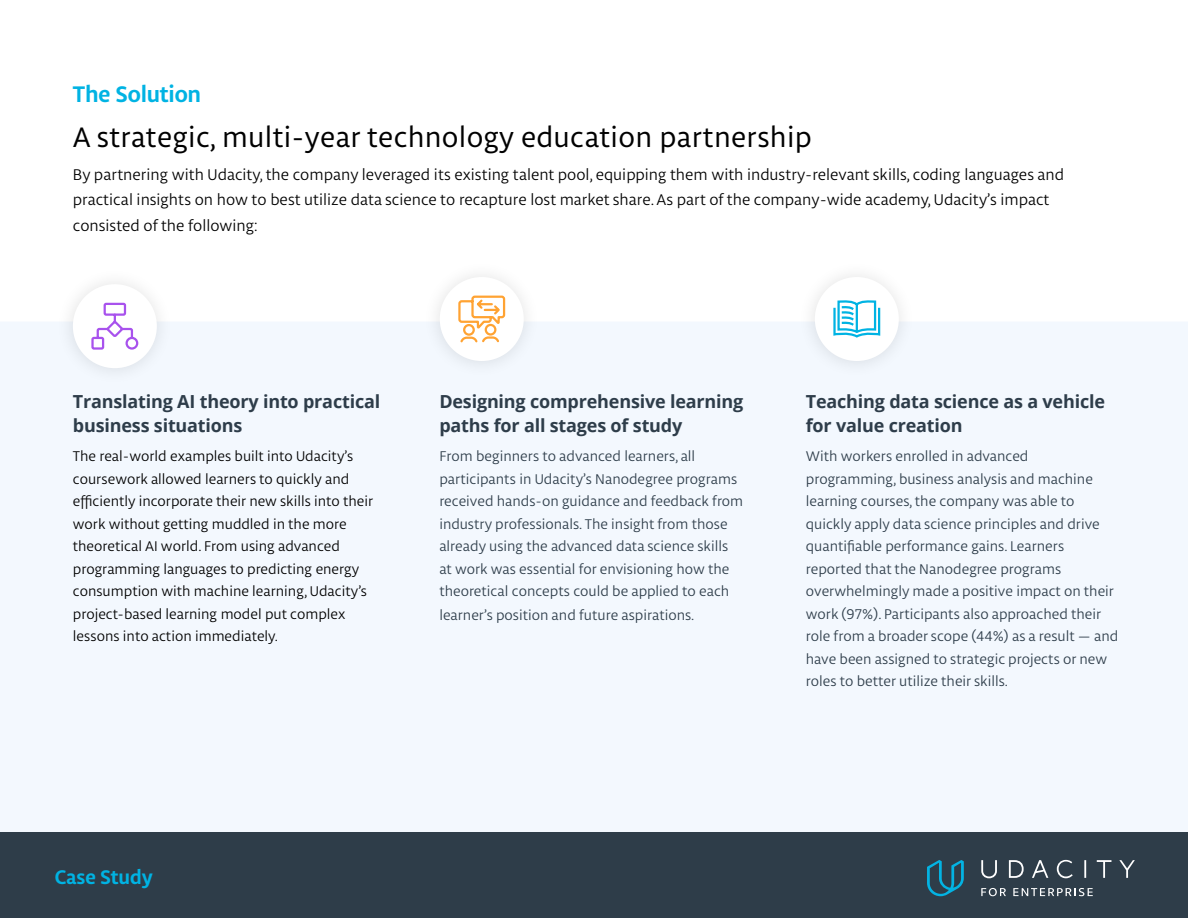
<style>
.page{position:relative;width:1188px;height:918px;background:#fff}
.page>*{position:absolute;margin:0;border:0;box-sizing:border-box;transform-origin:0 0}
.t1{font:30px "Libertad";letter-spacing:.01em;color:#000}
.t2{font:700 24px "Libertad";letter-spacing:-.01em;color:#00b3e3}
.t3{font:700 21px "Libertad";color:#00b3e3}
.t4{font:700 18px/24px "Open Sans";letter-spacing:-.01em;color:#2e3d4a}
.t5{font:16.5px/25.5px "Libertad";color:#000}
.t6{font:15px/22.5px "Libertad";color:#2e3d4a}
.t7{font:15px/22.5px "Libertad";color:#000}
</style>
<div class="page">
<div style="left:0;top:322px;width:1188px;height:511px;background:#f3f8fe"></div>
<div style="left:55px;top:267px;width:119px;height:118px;background:#f3f8fe"></div>
<div style="left:73px;top:284px;width:84px;height:84px;background:#fff;border-radius:50%"></div>
<svg style="left:91px;top:302px;width:48px;height:48px"></svg>
<div style="left:422px;top:260px;width:119px;height:118px;background:#f3f8fe"></div>
<div style="left:440px;top:277px;width:84px;height:84px;background:#fff;border-radius:50%"></div>
<svg style="left:458px;top:295px;width:48px;height:48px"></svg>
<div style="left:797px;top:260px;width:119px;height:118px;background:#f3f8fe"></div>
<div style="left:815px;top:277px;width:84px;height:84px;background:#fff;border-radius:50%"></div>
<svg style="left:833px;top:300px;width:48px;height:38px"></svg>
<div style="left:0;top:833px;width:1188px;height:85px;background:#2e3d49"></div>
<svg style="left:927px;top:860px;width:37px;height:36px"></svg>
<svg style="left:981px;top:860px;width:154px;height:18px"></svg>
<svg style="left:981px;top:888px;width:25px;height:8px"></svg>
<svg style="left:1013px;top:888px;width:80px;height:8px"></svg>
<h2 class="t2" style="left:73px;top:77px;width:130px">The Solution</h2>
<h1 class="t1" style="left:73px;top:119px;width:741px">A strategic, multi-year technology education partnership</h1>
<p class="t5" style="left:73px;top:161px;width:993px">By partnering with Udacity, the company leveraged its existing talent pool, equipping them with industry-relevant skills, coding languages and practical insights on how to best utilize data science to recapture lost market share. As part of the company-wide academy, Udacity’s impact consisted of the following:</p>
<p class="t4" style="left:73px;top:389px;width:309px">Translating AI theory into practical business situations</p>
<p class="t7" style="left:73px;top:445px;width:302px">The real-world examples built into Udacity’s coursework allowed learners to quickly and efficiently incorporate their new skills into their work without getting muddled in the more theoretical AI world. From using advanced programming languages to predicting energy consumption with machine learning, Udacity’s project-based learning model put complex lessons into action immediately.</p>
<p class="t4" style="left:439px;top:389px;width:306px">Designing comprehensive learning paths for all stages of study</p>
<p class="t6" style="left:439px;top:445px;width:305px">From beginners to advanced learners, all participants in Udacity’s Nanodegree programs received hands-on guidance and feedback from industry professionals. The insight from those already using the advanced data science skills at work was essential for envisioning how the theoretical concepts could be applied to each</p>
<p class="t6" style="left:439px;top:604px;width:257px">learner’s position and future aspirations.</p>
<p class="t4" style="left:806px;top:389px;width:301px">Teaching data science as a vehicle for value creation</p>
<p class="t6" style="left:806px;top:445px;width:314px">With workers enrolled in advanced programming, business analysis and machine learning courses, the company was able to quickly apply data science principles and drive quantifiable performance gains. Learners reported that the Nanodegree programs overwhelmingly made a positive impact on their work (97%). Participants also approached their role from a broader scope (44%) as a result — and have been assigned to strategic projects or new roles to better utilize their skills.</p>
<h3 class="t3" style="left:55px;top:863px;width:100px">Case Study</h3>
</div>
